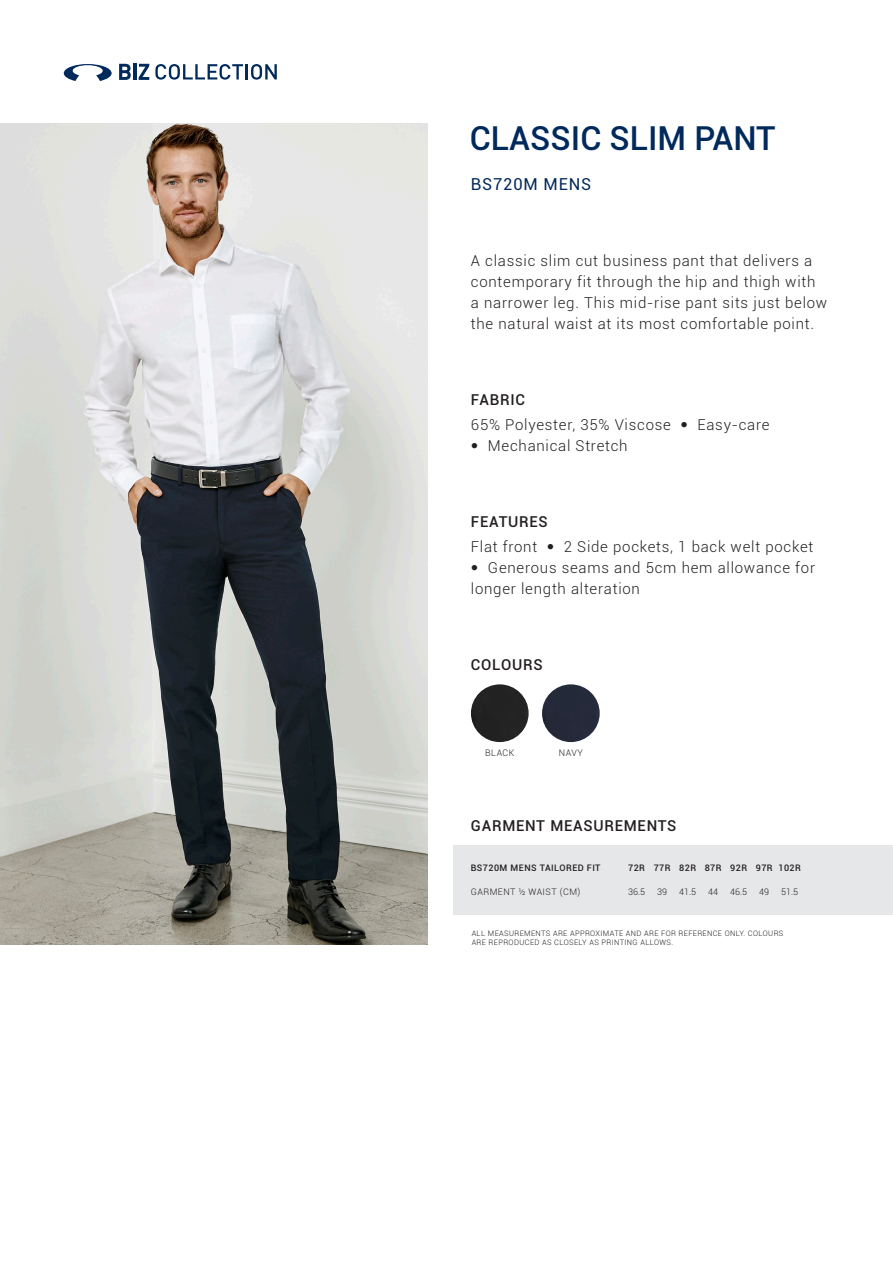
<style>
.page{position:relative;width:893px;height:1263px;background:#fff}
.page>*{position:absolute;margin:0;border:0;box-sizing:border-box;transform-origin:0 0}
.t1{font:500 33px "Roboto";color:#00295c}
.t2{font:16.5px "Roboto";letter-spacing:.05em;color:#00295c}
.Bullet_Points{font:300 15px/21px "Roboto";letter-spacing:.05em;color:#231f20}
.Bullet_Points-2{font:500 15px "Roboto";letter-spacing:.05em;color:#231f20}
.t3{font:500 9px "Roboto";letter-spacing:.05em;color:#231f20}
.Table_Normal{font:300 9px "Roboto";letter-spacing:.04em;color:#231f20}
.Bullet_Points-3{font:300 9px "Roboto";letter-spacing:.05em;color:#231f20}
.Table_Normal-2{font:300 7.5px/9px "Roboto";letter-spacing:.05em;color:#231f20}
.s1{font-family:"Helvetica Neue LT Std";font-weight:100;font-stretch:condensed}
</style>
<div class="page">
<img style="left:0;top:124px;width:428px;height:821px">
<svg style="left:64px;top:64px;width:48px;height:17px"></svg>
<svg style="left:119px;top:64px;width:12px;height:16px"></svg>
<hr style="left:133px;top:64px;width:3px;height:16px;background:#00295c">
<svg style="left:139px;top:64px;width:10px;height:16px"></svg>
<svg style="left:155px;top:64px;width:122px;height:16px"></svg>
<div style="left:471px;top:684px;width:58px;height:58px;background:#232323;border-radius:29px"></div>
<div style="left:542px;top:684px;width:58px;height:58px;background:#252a3b;border-radius:29px"></div>
<div style="left:454px;top:845px;width:439px;height:70px;background:#e6e7e9"></div>
<p class="t1" style="left:470px;top:115px;width:307px">CLASSIC SLIM PANT</p>
<p class="t2" style="left:471px;top:173px;width:122px">BS720M MENS</p>
<p class="Bullet_Points" style="left:471px;top:249px;width:346px">A classic slim cut business pant that delivers a contemporary fit through the hip and thigh with</p>
<p class="Bullet_Points" style="left:471px;top:291px;width:358px">a narrower leg. This mid-rise pant sits just below the natural waist at its most comfortable point.</p>
<p class="Bullet_Points-2" style="left:471px;top:389px;width:56px">FABRIC</p>
<p class="Bullet_Points" style="left:471px;top:413px;width:300px">65% Polyester, 35% Viscose <span class="s1">•</span> Easy-care</p>
<p class="Bullet_Points" style="left:471px;top:434px;width:158px"><span class="s1">•</span> Mechanical Stretch</p>
<p class="Bullet_Points-2" style="left:471px;top:511px;width:78px">FEATURES</p>
<p class="Bullet_Points" style="left:471px;top:536px;width:344px">Flat front <span class="s1">•</span> 2 Side pockets, 1 back welt pocket</p>
<p class="Bullet_Points" style="left:471px;top:557px;width:346px"><span class="s1">•</span> Generous seams and 5cm hem allowance for longer length alteration</p>
<p class="Bullet_Points-2" style="left:471px;top:654px;width:73px">COLOURS</p>
<p class="Bullet_Points-3" style="left:485px;top:746px;width:31px">BLACK</p>
<p class="Bullet_Points-3" style="left:559px;top:746px;width:25px">NAVY</p>
<p class="Bullet_Points-2" style="left:471px;top:815px;width:207px">GARMENT MEASUREMENTS</p>
<p class="t3" style="left:471px;top:861px;width:131px">BS720M MENS TAILORED FIT</p>
<p class="t3" style="left:628px;top:861px;width:18px">72R</p>
<p class="t3" style="left:654px;top:861px;width:18px">77R</p>
<p class="t3" style="left:679px;top:861px;width:18px">82R</p>
<p class="t3" style="left:705px;top:861px;width:18px">87R</p>
<p class="t3" style="left:730px;top:861px;width:18px">92R</p>
<p class="t3" style="left:756px;top:861px;width:18px">97R</p>
<p class="t3" style="left:778px;top:861px;width:24px">102R</p>
<p class="Table_Normal" style="left:471px;top:885px;width:111px">GARMENT ½ WAIST (CM)</p>
<p class="Table_Normal" style="left:628px;top:885px;width:19px">36.5</p>
<p class="Table_Normal" style="left:657px;top:885px;width:11px">39</p>
<p class="Table_Normal" style="left:679px;top:885px;width:19px">41.5</p>
<p class="Table_Normal" style="left:708px;top:885px;width:11px">44</p>
<p class="Table_Normal" style="left:730px;top:885px;width:19px">46.5</p>
<p class="Table_Normal" style="left:759px;top:885px;width:11px">49</p>
<p class="Table_Normal" style="left:781px;top:885px;width:19px">51.5</p>
<p class="Table_Normal-2" style="left:472px;top:928px;width:313px">ALL MEASUREMENTS ARE APPROXIMATE AND ARE FOR REFERENCE ONLY. COLOURS<br>ARE REPRODUCED AS CLOSELY AS PRINTING ALLOWS.</p>
</div>
